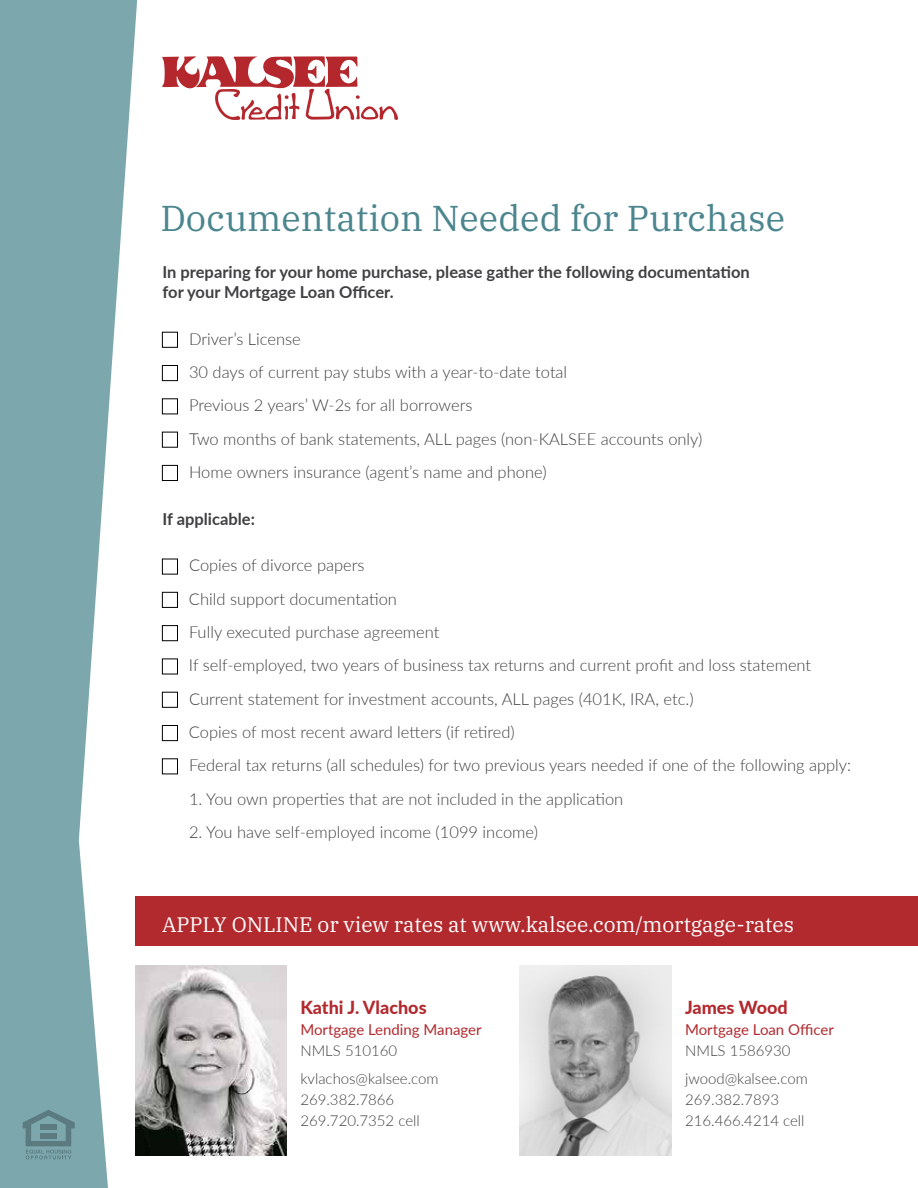
<style>
.page{position:relative;width:918px;height:1188px;background:#fff}
.page>*{position:absolute;margin:0;border:0;box-sizing:border-box;transform-origin:0 0}
.t1{font:36px "IBM Plex Serif";color:#4b858e}
.t2{font:21px "IBM Plex Serif";color:#fff}
.t3{font:800 18px "Lato";color:#b2292e}
.t4{font:300 16.5px/33.3px "Lato";color:#414042}
.t5{font:700 16.5px/19.8px "Lato";color:#414042}
.t6{font:300 15px/27.8px "Lato";color:#414042}
.t7{font:15px "Lato";color:#b2292e}
</style>
<div class="page">
<svg style="left:162px;top:56px;width:236px;height:64px"></svg>
<img style="left:137px;top:966px;width:150px;height:189px">
<div style="left:135px;top:896px;width:783px;height:50px;background:#b2292e"></div>
<svg style="left:0;top:0;width:137px;height:1188px;fill:#7ca7ad"></svg>
<img style="left:520px;top:966px;width:152px;height:189px">
<svg style="left:23px;top:1110px;width:52px;height:50px;background:#6f969b"></svg>
<div style="left:40px;top:1125px;width:16px;height:5px;background:#5b7b80"></div>
<div style="left:40px;top:1133px;width:16px;height:6px;background:#5b7b80"></div>
<div style="left:162px;top:332px;width:16px;height:16px;border:1px solid #000"></div>
<div style="left:162px;top:365px;width:16px;height:16px;border:1px solid #000"></div>
<div style="left:162px;top:398px;width:16px;height:16px;border:1px solid #000"></div>
<div style="left:162px;top:432px;width:16px;height:16px;border:1px solid #000"></div>
<div style="left:162px;top:465px;width:16px;height:16px;border:1px solid #000"></div>
<div style="left:162px;top:559px;width:16px;height:15px;border:1px solid #000"></div>
<div style="left:162px;top:592px;width:16px;height:16px;border:1px solid #000"></div>
<div style="left:162px;top:625px;width:16px;height:16px;border:1px solid #000"></div>
<div style="left:162px;top:659px;width:16px;height:15px;border:1px solid #000"></div>
<div style="left:162px;top:692px;width:16px;height:16px;border:1px solid #000"></div>
<div style="left:162px;top:725px;width:16px;height:16px;border:1px solid #000"></div>
<div style="left:162px;top:758px;width:16px;height:16px;border:1px solid #000"></div>
<h1 class="t1" style="left:160px;top:191px;width:626px">Documentation Needed for Purchase</h1>
<p class="t5" style="left:162px;top:261px;width:589px">In preparing for your home purchase, please gather the following documentation for your Mortgage Loan Officer.</p>
<p class="t4" style="left:189px;top:322px;width:515px">Driver’s License<br>30 days of current pay stubs with a year-to-date total<br>Previous 2 years’ W-2s for all borrowers<br>Two months of bank statements, ALL pages (non-KALSEE accounts only)<br>Home owners insurance (agent’s name and phone)</p>
<p class="t5" style="left:162px;top:508px;width:94px">If applicable:</p>
<p class="t4" style="left:189px;top:548px;width:664px">Copies of divorce papers<br>Child support documentation<br>Fully executed purchase agreement<br>If self-employed, two years of business tax returns and current profit and loss statement Current statement for investment accounts, ALL pages (401K, IRA, etc.)<br>Copies of most recent award letters (if retired)<br>Federal tax returns (all schedules) for two previous years needed if one of the following apply:</p>
<p class="t4" style="left:189px;top:781px;width:436px">1. You own properties that are not included in the application</p>
<p class="t4" style="left:189px;top:815px;width:350px">2. You have self-employed income (1099 income)</p>
<p class="t2" style="left:162px;top:908px;width:634px">APPLY ONLINE or view rates at www.kalsee.com/mortgage-rates</p>
<p class="t3" style="left:300px;top:994px;width:128px">Kathi J. Vlachos</p>
<p class="t7" style="left:300px;top:1019px;width:183px">Mortgage Lending Manager</p>
<p class="t6" style="left:300px;top:1037px;width:140px">NMLS 510160 kvlachos@kalsee.com</p>
<p class="t6" style="left:300px;top:1089px;width:121px;line-height:21px">269.382.7866<br>269.720.7352 cell</p>
<p class="t3" style="left:685px;top:994px;width:104px">James Wood</p>
<p class="t7" style="left:685px;top:1019px;width:150px">Mortgage Loan Officer</p>
<p class="t6" style="left:685px;top:1036px;width:124px">NMLS 1586930 jwood@kalsee.com</p>
<p class="t6" style="left:685px;top:1088px;width:121px;line-height:21px">269.382.7893<br>216.466.4214 cell</p>
</div>
